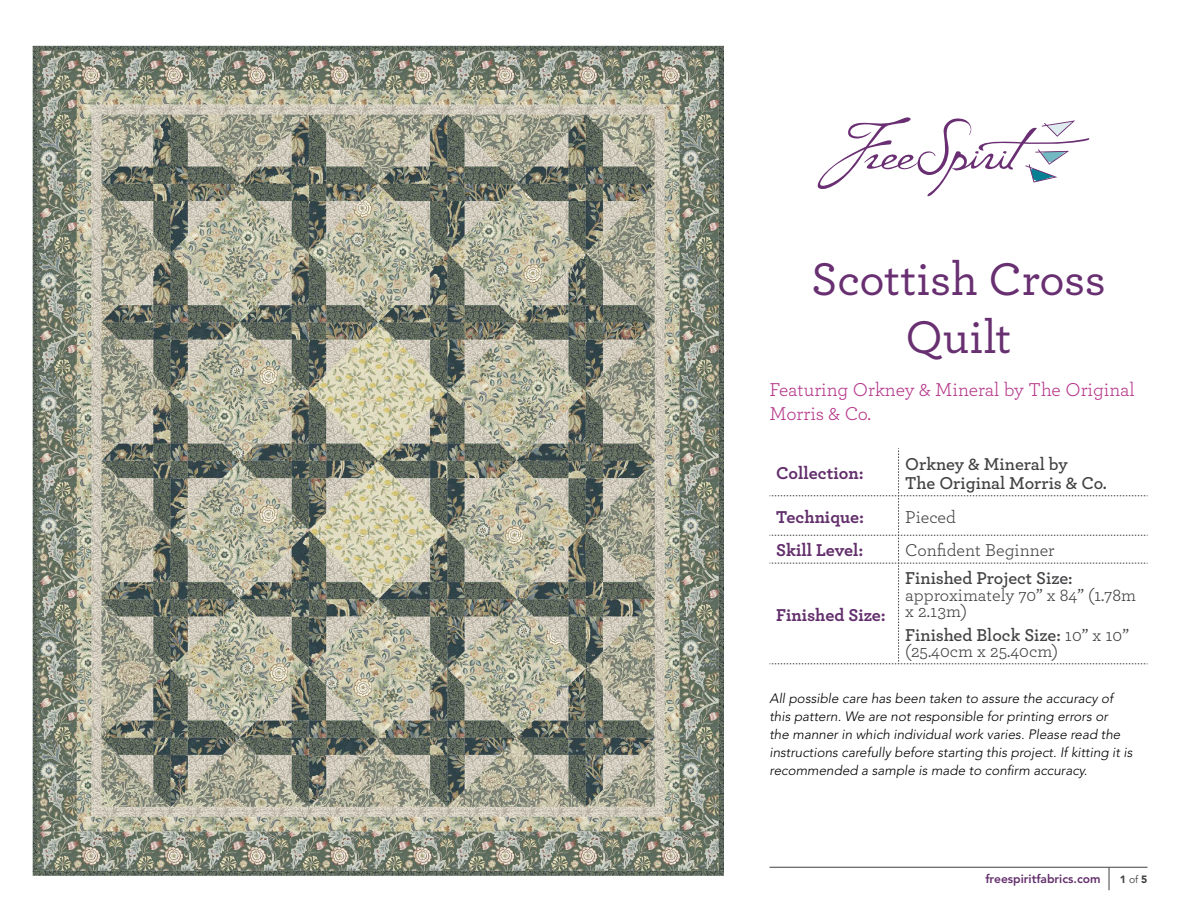
<style>
.page{position:relative;width:1188px;height:918px;background:#fff}
.page>*{position:absolute;margin:0;border:0;box-sizing:border-box;transform-origin:0 0}
.Pattern_Name{font:500 48px/57.6px "Archer";letter-spacing:-.005em;color:#682f71;text-align:center}
.Featuring_Hot_pink_c{font:19.5px/24px "Archer";color:#b5368a}
.CHART_body{font:18px/16.5px "Archer";color:#414042}
.CHART_headers{font:700 18px "Archer";color:#632f6c}
.CHART_body-2{font:600 18px/19.5px "Archer";color:#414042}
.Legal_copy{font:italic 300 13.5px/18px "Avenir LT Std";color:#000}
.t1{font:800 12px "Avenir LT Std";color:#632f6c}
.t2{font:900 10.5px "Avenir LT Std";color:#414042}
.s1{font-weight:600}
.s2{font-weight:400}
</style>
<div class="page">
<svg style="left:817px;top:117px;width:273px;height:80px"></svg>
<svg style="left:1109px;top:868px;width:1px;height:22px"></svg>
<hr style="left:770px;top:867px;width:378px;height:1px;background:#414042">
<img style="left:32px;top:46px;width:692px;height:829px">
<svg style="left:770px;top:448px;width:378px;height:217px"></svg>
<p class="Pattern_Name" style="left:811px;top:248px;width:296px">Scottish Cross<br>Quilt</p>
<p class="Featuring_Hot_pink_c" style="left:770px;top:377px;width:367px">Featuring Orkney &amp; Mineral by The Original<br>Morris &amp; Co.</p>
<p class="CHART_headers" style="left:776px;top:459px;width:89px">Collection:</p>
<p class="CHART_body-2" style="left:905px;top:453px;width:203px">Orkney &amp; Mineral by<br>The Original Morris &amp; Co.</p>
<p class="CHART_headers" style="left:776px;top:503px;width:89px">Technique:</p>
<p class="CHART_body" style="left:905px;top:508px;width:52px">Pieced</p>
<p class="CHART_headers" style="left:776px;top:536px;width:89px">Skill Level:</p>
<p class="CHART_body" style="left:905px;top:541px;width:151px">Confident Beginner</p>
<p class="CHART_body" style="left:905px;top:569px;width:232px"><span class="s1">Finished Project Size: </span>approximately 70” x 84” (1.78m x 2.13m)</p>
<p class="CHART_body" style="left:905px;top:625px;width:225px"><span class="s1">Finished Block Size:</span> 10” x 10” (25.40cm x 25.40cm)</p>
<p class="Legal_copy" style="left:770px;top:690px;width:365px">All possible care has been taken to assure the accuracy of this pattern. We are not responsible for printing errors or<br>the manner in which individual work varies. Please read the instructions carefully before starting this project. If kitting it is recommended a sample is made to confirm accuracy.</p>
<p class="CHART_headers" style="left:776px;top:600px;width:111px">Finished Size:</p>
<p class="t1" style="left:985px;top:872px;width:117px">freespiritfabrics.com</p>
<p class="t2" style="left:1120px;top:873px;width:29px">1 <span class="s2">of</span> 5</p>
</div>
